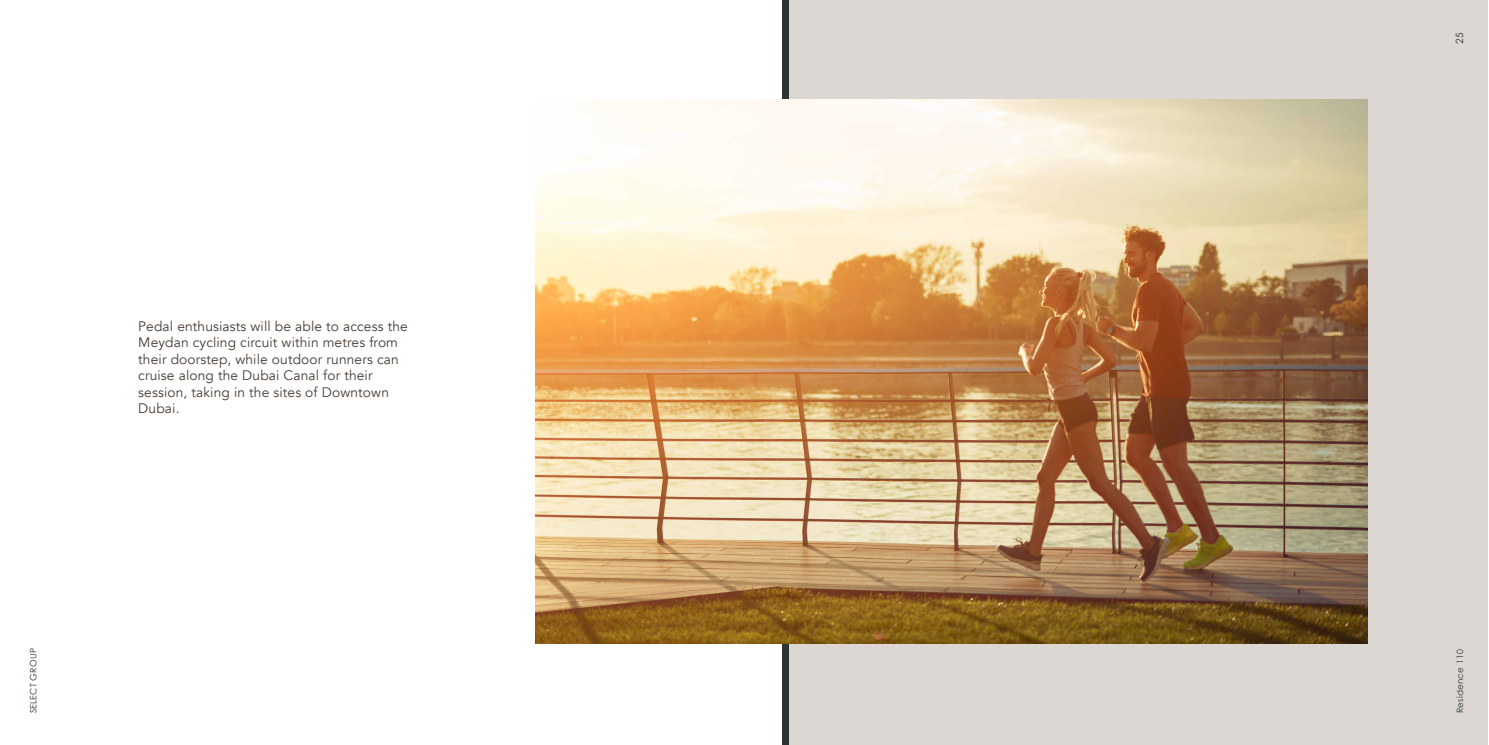
<style>
.page{position:relative;width:1489px;height:745px;background:#fff}
.page>*{position:absolute;margin:0;border:0;box-sizing:border-box;transform-origin:0 0}
.t1{font:13.75px/16.5px "Avenir";letter-spacing:.01em;color:#4a3d34}
.t2{font:10px "Century Gothic Pro";color:#2d3533}
.t3{font:8.75px "Century Gothic Pro";letter-spacing:.025em;color:#2d3533}
</style>
<div class="page">
<div style="left:789px;top:0;width:698px;height:744px;background:#dcd7d2"></div>
<div style="left:782px;top:0;width:6px;height:744px;background:#2d3533"></div>
<img style="left:535px;top:100px;width:832px;height:543px">
<p class="t1" style="left:138px;top:317px;width:271px">Pedal enthusiasts will be able to access the Meydan cycling circuit within metres from their doorstep, while outdoor runners can cruise along the Dubai Canal for their session, taking in the sites of Downtown Dubai.</p>
<p class="t2" style="left:1453px;top:44px;width:13px;rotate:-90deg">25</p>
<p class="t3" style="left:28px;top:712px;width:66px;rotate:-90deg">SELECT GROUP</p>
<p class="t3" style="left:1454px;top:712px;width:66px;rotate:-90deg">Residence 110</p>
</div>
